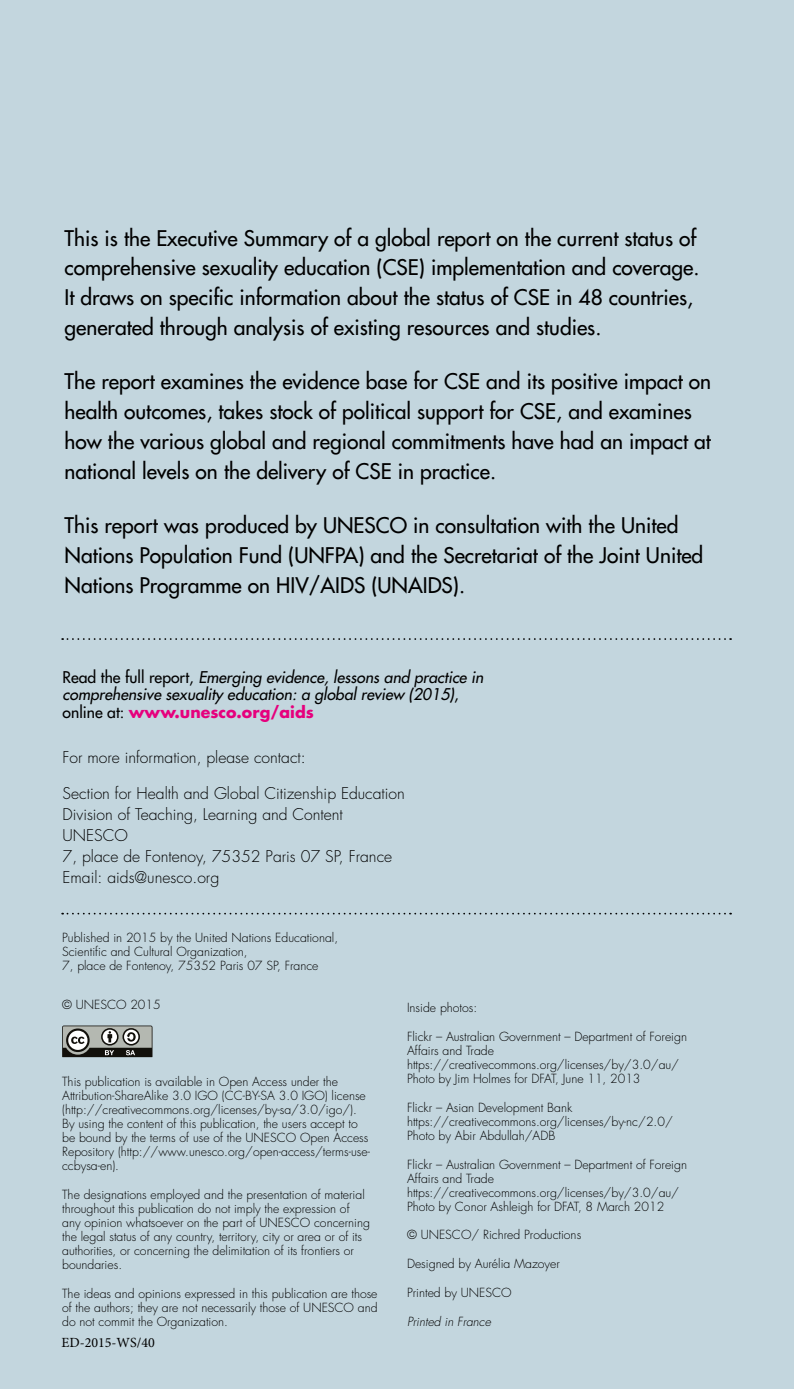
<style>
.page{position:relative;width:794px;height:1389px;background:#c3d6de}
.page>*{position:absolute;margin:0;border:0;box-sizing:border-box;transform-origin:0 0}
.t1{font:500 21px/29.8px "Futura Std";color:#000}
.t2{font:300 15.75px/21px "Futura Std";color:#000}
.t3{font:italic 500 15.75px/17.5px "Futura Std";color:#000}
.t4{font:14px "Minion Pro";color:#000}
.t5{font:300 12.25px/14px "Futura Std";color:#000}
.t6{font:italic 300 12.25px "Futura Std";color:#000}
.s1{font-style:normal}
.s2{font-weight:700;font-style:normal;color:#e6007d}
</style>
<div class="page">
<svg style="left:62px;top:913px;width:669px;height:2px"></svg>
<svg style="left:62px;top:638px;width:669px;height:2px"></svg>
<svg style="left:62px;top:1026px;width:91px;height:32px;background:#80817d"></svg>
<p class="t1" style="left:64px;top:223px;width:636px">This is the Executive Summary of a global report on the current status of comprehensive sexuality education (CSE) implementation and coverage.<br>It draws on specific information about the status of CSE in 48 countries, generated through analysis of existing resources and studies.</p>
<p class="t1" style="left:64px;top:367px;width:648px">The report examines the evidence base for CSE and its positive impact on health outcomes, takes stock of political support for CSE, and examines how the various global and regional commitments have had an impact at national levels on the delivery of CSE in practice.</p>
<h1 class="t1" style="left:64px;top:511px;width:640px">This report was produced by UNESCO in consultation with the United<br>Nations Population Fund (UNFPA) and the Secretariat of the Joint United<br>Nations Programme on HIV/AIDS (UNAIDS).</h1>
<p class="t3" style="left:63px;top:668px;width:422px"><span class="s1">Read the full report,</span> Emerging evidence, lessons and practice in comprehensive sexuality education: a global review (2015)<span class="s1">, online at:</span> <span class="s2">www.unesco.org/aids</span></p>
<p class="t2" style="left:63px;top:748px;width:245px">For more information, please contact:</p>
<p class="t2" style="left:63px;top:783px;width:344px">Section for Health and Global Citizenship Education Division of Teaching, Learning and Content UNESCO<br>7, place de Fontenoy, 75352 Paris 07 SP, France Email: aids@unesco.org</p>
<p class="t5" style="left:62px;top:931px;width:277px">Published in 2015 by the United Nations Educational,<br>Scientific and Cultural Organization,<br>7, place de Fontenoy, 75352 Paris 07 SP, France</p>
<p class="t5" style="left:62px;top:998px;width:100px">© UNESCO 2015</p>
<p class="t5" style="left:62px;top:1075px;width:309px">This publication is available in Open Access under the Attribution-ShareAlike 3.0 IGO (CC-BY-SA 3.0 IGO) license (http://creativecommons.org/licenses/by-sa/3.0/igo/).<br>By using the content of this publication, the users accept to be bound by the terms of use of the UNESCO Open Access Repository (http://www.unesco.org/open-access/terms-use&shy;ccbysa-en).</p>
<p class="t5" style="left:62px;top:1188px;width:309px">The designations employed and the presentation of material throughout this publication do not imply the expression of any opinion whatsoever on the part of UNESCO concerning the legal status of any country, territory, city or area or of its authorities, or concerning the delimitation of its frontiers or boundaries.</p>
<p class="t5" style="left:62px;top:1287px;width:317px;text-align:justify">The ideas and opinions expressed in this publication are those of the authors; they are not necessarily those of UNESCO and do not commit the Organization.</p>
<p class="t4" style="left:61px;top:1333px;width:95px">ED-2015-WS/40</p>
<p class="t5" style="left:407px;top:1001px;width:72px">Inside photos:</p>
<p class="t5" style="left:407px;top:1030px;width:281px">Flickr – Australian Government – Department of Foreign Affairs and Trade https://creativecommons.org/licenses/by/3.0/au/ Photo by Jim Holmes for DFAT, June 11, 2013</p>
<p class="t5" style="left:407px;top:1101px;width:267px">Flickr – Asian Development Bank https://creativecommons.org/licenses/by-nc/2.0/<br>Photo by Abir Abdullah/ADB</p>
<p class="t5" style="left:407px;top:1157px;width:281px">Flickr – Australian Government – Department of Foreign Affairs and Trade https://creativecommons.org/licenses/by/3.0/au/ Photo by Conor Ashleigh for DFAT, 8 March 2012</p>
<p class="t5" style="left:407px;top:1228px;width:176px">© UNESCO/ Richred Productions</p>
<p class="t5" style="left:407px;top:1257px;width:154px">Designed by Aurélia Mazoyer</p>
<p class="t5" style="left:407px;top:1286px;width:106px">Printed by UNESCO</p>
<p class="t6" style="left:407px;top:1314px;width:85px">Printed in France</p>
</div>
